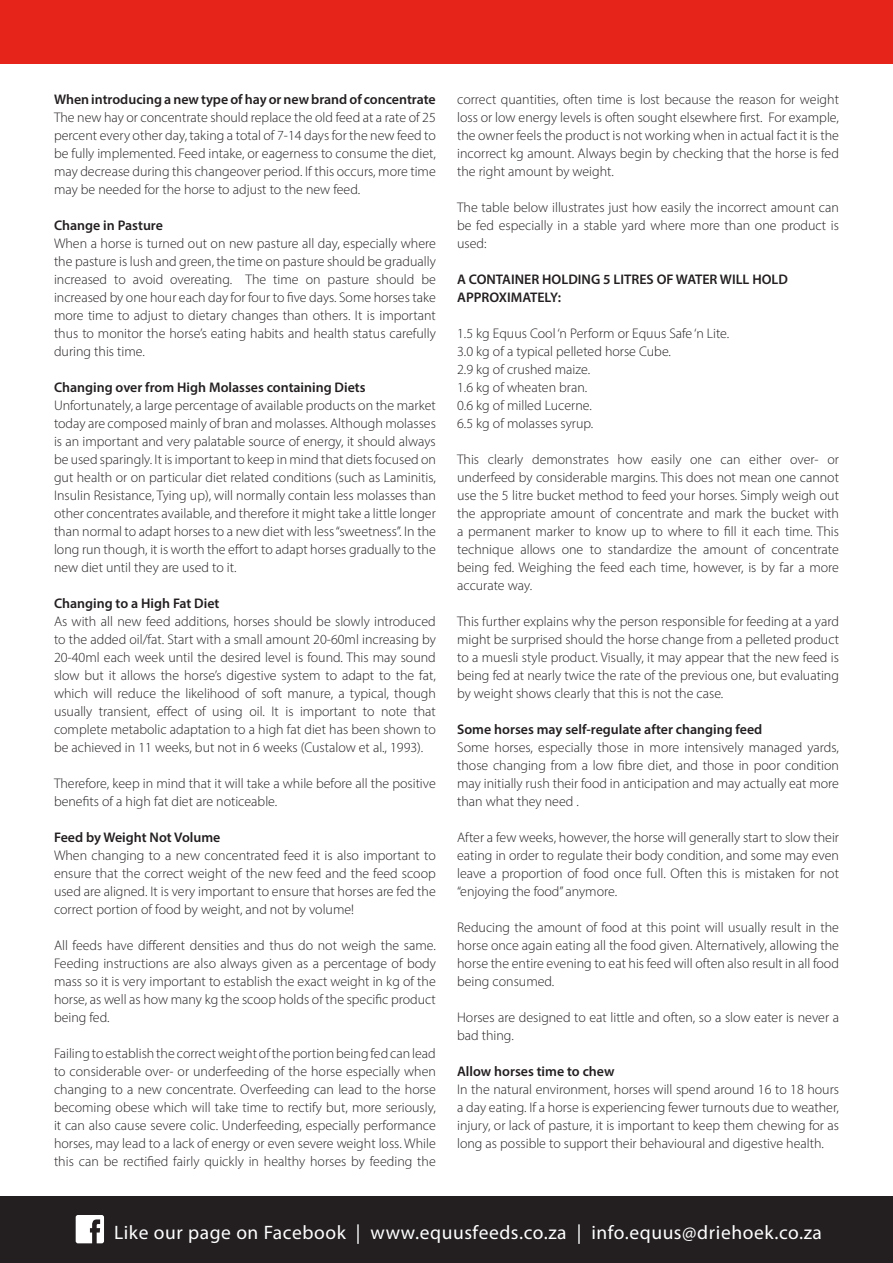
<style>
.page{position:relative;width:893px;height:1263px;background:#fff}
.page>*{position:absolute;margin:0;border:0;box-sizing:border-box;transform-origin:0 0}
.t1{font:19.5px "Myriad Pro";letter-spacing:.03em;color:#fff}
.t2{font:300 13.95px/18px "Myriad Pro";color:#231f20;text-align:justify}
.t3{font:600 13.95px/18px "Myriad Pro";color:#231f20}
</style>
<div class="page">
<div style="left:0;top:1196px;width:893px;height:67px;background:#231f20"></div>
<div style="left:0;top:0;width:893px;height:64px;background:#e72419"></div>
<svg style="left:76px;top:1215px;width:28px;height:28px"></svg>
<p class="t3" style="left:54px;top:90px;width:383px">When introducing a new type of hay or new brand of concentrate</p>
<p class="t2" style="left:54px;top:108px;width:383px">The new hay or concentrate should replace the old feed at a rate of 25 percent every other day, taking a total of 7-14 days for the new feed to be fully implemented. Feed intake, or eagerness to consume the diet, may decrease during this changeover period. If this occurs, more time may be needed for the horse to adjust to the new feed.</p>
<p class="t3" style="left:54px;top:216px;width:111px">Change in Pasture</p>
<p class="t2" style="left:54px;top:234px;width:383px">When a horse is turned out on new pasture all day, especially where the pasture is lush and green, the time on pasture should be gradually increased to avoid overeating. The time on pasture should be increased by one hour each day for four to five days. Some horses take more time to adjust to dietary changes than others. It is important thus to monitor the horse’s eating habits and health status carefully during this time.</p>
<p class="t3" style="left:54px;top:378px;width:313px">Changing over from High Molasses containing Diets</p>
<p class="t2" style="left:54px;top:396px;width:383px">Unfortunately, a large percentage of available products on the market today are composed mainly of bran and molasses. Although molasses is an important and very palatable source of energy, it should always be used sparingly. It is important to keep in mind that diets focused on gut health or on particular diet related conditions (such as Laminitis, Insulin Resistance, Tying up), will normally contain less molasses than other concentrates available, and therefore it might take a little longer than normal to adapt horses to a new diet with less “sweetness”. In the long run though, it is worth the effort to adapt horses gradually to the new diet until they are used to it.</p>
<p class="t3" style="left:54px;top:594px;width:167px">Changing to a High Fat Diet</p>
<p class="t2" style="left:54px;top:612px;width:383px">As with all new feed additions, horses should be slowly introduced to the added oil/fat. Start with a small amount 20-60ml increasing by 20-40ml each week until the desired level is found. This may sound slow but it allows the horse’s digestive system to adapt to the fat, which will reduce the likelihood of soft manure, a typical, though usually transient, effect of using oil. It is important to note that complete metabolic adaptation to a high fat diet has been shown to be achieved in 11 weeks, but not in 6 weeks (Custalow et al., 1993).</p>
<p class="t2" style="left:54px;top:774px;width:383px">Therefore, keep in mind that it will take a while before all the positive benefits of a high fat diet are noticeable.</p>
<p class="t3" style="left:54px;top:828px;width:168px">Feed by Weight Not Volume</p>
<p class="t2" style="left:54px;top:846px;width:383px">When changing to a new concentrated feed it is also important to ensure that the correct weight of the new feed and the feed scoop used are aligned. It is very important to ensure that horses are fed the correct portion of food by weight, and not by volume!</p>
<p class="t2" style="left:54px;top:936px;width:383px">All feeds have different densities and thus do not weigh the same.<br>Feeding instructions are also always given as a percentage of body mass so it is very important to establish the exact weight in kg of the horse, as well as how many kg the scoop holds of the specific product being fed.</p>
<p class="t2" style="left:54px;top:1044px;width:383px">Failing to establish the correct weight of the portion being fed can lead to considerable over- or underfeeding of the horse especially when changing to a new concentrate. Overfeeding can lead to the horse becoming obese which will take time to rectify but, more seriously, it can also cause severe colic. Underfeeding, especially performance horses, may lead to a lack of energy or even severe weight loss. While this can be rectified fairly quickly in healthy horses by feeding the</p>
<p class="t2" style="left:457px;top:90px;width:383px">correct quantities, often time is lost because the reason for weight loss or low energy levels is often sought elsewhere first. For example, the owner feels the product is not working when in actual fact it is the incorrect kg amount. Always begin by checking that the horse is fed the right amount by weight.</p>
<p class="t2" style="left:457px;top:198px;width:383px">The table below illustrates just how easily the incorrect amount can be fed especially in a stable yard where more than one product is used:</p>
<p class="t3" style="left:457px;top:270px;width:332px">A CONTAINER HOLDING 5 LITRES OF WATER WILL HOLD<br>APPROXIMATELY:</p>
<p class="t2" style="left:457px;top:324px;width:274px">1.5 kg Equus Cool ‘n Perform or Equus Safe ‘n Lite.</p>
<p class="t2" style="left:457px;top:342px;width:215px">3.0 kg of a typical pelleted horse Cube.</p>
<p class="t2" style="left:457px;top:360px;width:134px">2.9 kg of crushed maize.</p>
<p class="t2" style="left:457px;top:378px;width:132px">1.6 kg of wheaten bran.</p>
<p class="t2" style="left:457px;top:396px;width:136px">0.6 kg of milled Lucerne.</p>
<p class="t2" style="left:457px;top:414px;width:138px">6.5 kg of molasses syrup.</p>
<p class="t2" style="left:457px;top:450px;width:383px">This clearly demonstrates how easily one can either over- or underfeed by considerable margins. This does not mean one cannot use the 5 litre bucket method to feed your horses. Simply weigh out the appropriate amount of concentrate and mark the bucket with a permanent marker to know up to where to fill it each time. This technique allows one to standardize the amount of concentrate being fed. Weighing the feed each time, however, is by far a more accurate way.</p>
<p class="t2" style="left:457px;top:612px;width:383px">This further explains why the person responsible for feeding at a yard might be surprised should the horse change from a pelleted product to a muesli style product. Visually, it may appear that the new feed is being fed at nearly twice the rate of the previous one, but evaluating by weight shows clearly that this is not the case.</p>
<p class="t3" style="left:457px;top:720px;width:307px">Some horses may self-regulate after changing feed</p>
<p class="t2" style="left:457px;top:738px;width:383px">Some horses, especially those in more intensively managed yards, those changing from a low fibre diet, and those in poor condition may initially rush their food in anticipation and may actually eat more than what they need .</p>
<p class="t2" style="left:457px;top:828px;width:383px">After a few weeks, however, the horse will generally start to slow their eating in order to regulate their body condition, and some may even leave a proportion of food once full. Often this is mistaken for not “enjoying the food” anymore.</p>
<p class="t2" style="left:457px;top:918px;width:383px">Reducing the amount of food at this point will usually result in the horse once again eating all the food given. Alternatively, allowing the horse the entire evening to eat his feed will often also result in all food being consumed.</p>
<p class="t2" style="left:457px;top:1008px;width:383px">Horses are designed to eat little and often, so a slow eater is never a bad thing.</p>
<p class="t3" style="left:457px;top:1062px;width:159px">Allow horses time to chew</p>
<p class="t2" style="left:457px;top:1080px;width:383px">In the natural environment, horses will spend around 16 to 18 hours a day eating. If a horse is experiencing fewer turnouts due to weather, injury, or lack of pasture, it is important to keep them chewing for as long as possible to support their behavioural and digestive health.</p>
<p class="t1" style="left:114px;top:1220px;width:709px">Like our page on Facebook | www.equusfeeds.co.za | info.equus@driehoek.co.za</p>
</div>
